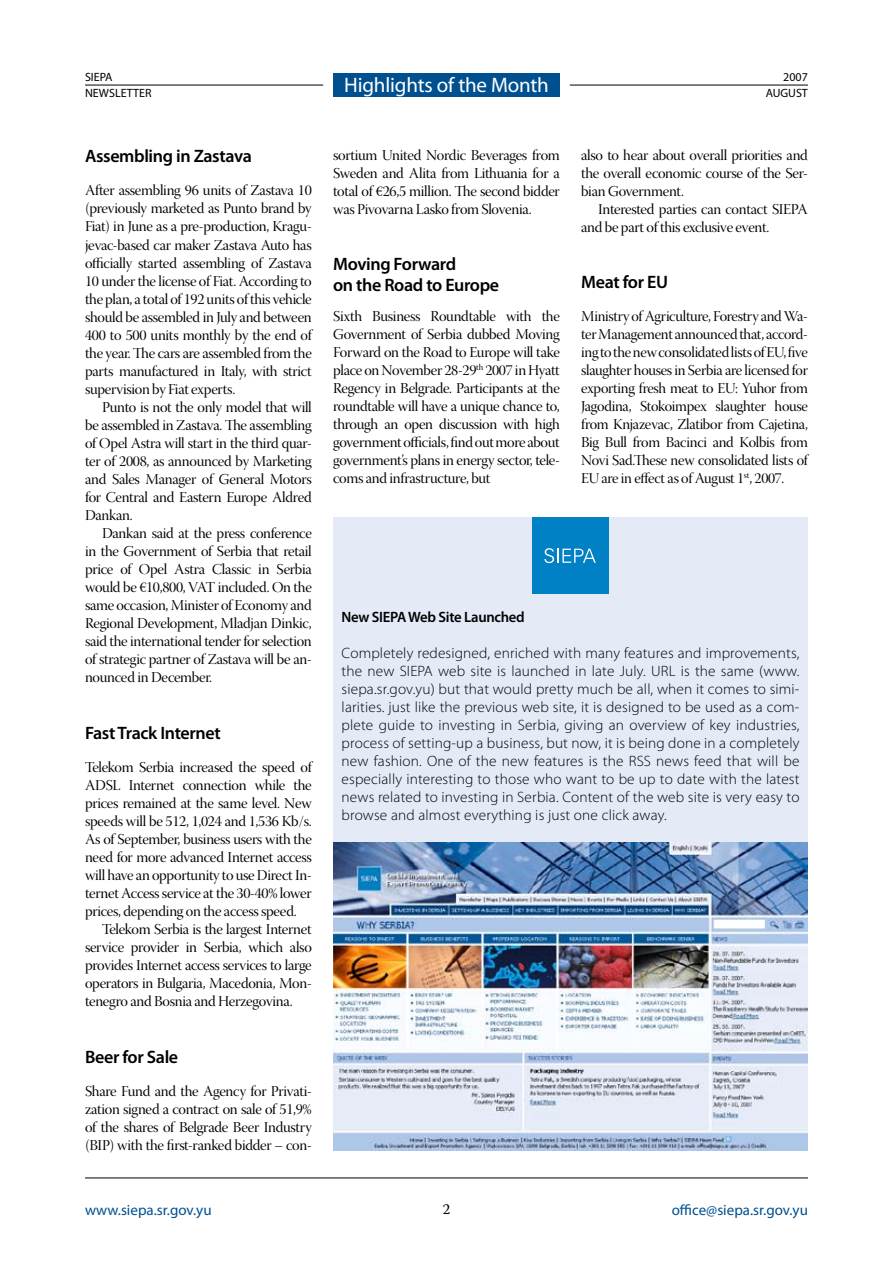
<style>
.page{position:relative;width:893px;height:1263px;background:#fff}
.page>*{position:absolute;margin:0;border:0;box-sizing:border-box;transform-origin:0 0}
.t1{font:21px "Myriad Pro";letter-spacing:-.01em;color:#fff}
.t2{font:600 18px/21px "Myriad Pro";letter-spacing:-.02em;color:#000}
.t3{font:15px/18px "Warnock Pro Disp";letter-spacing:-.02em;color:#000;text-align:justify}
.t4{font:300 15px/18px "Myriad Pro";letter-spacing:.01em;color:#000;text-align:justify}
.t5{font:15px "Myriad Pro";color:#00508f}
.t6{font:600 15px "Myriad Pro";letter-spacing:-.02em;color:#000}
.t7{font:12px/15.3px "Myriad Pro";color:#000}
</style>
<div class="page">
<hr style="left:85px;top:85px;width:238px;height:1px;background:#000">
<div style="left:333px;top:73px;width:227px;height:24px;background:#00508f"></div>
<hr style="left:85px;top:1177px;width:723px;height:1px;background:#000">
<hr style="left:570px;top:85px;width:238px;height:1px;background:#000">
<div style="left:333px;top:517px;width:475px;height:633px;background:#e4ebf7"></div>
<div style="left:532px;top:517px;width:77px;height:77px;background:#0080c5"></div>
<svg style="left:544px;top:548px;width:52px;height:15px"></svg>
<img style="left:333px;top:842px;width:475px;height:308px">
<p class="t7" style="left:85px;top:70px;width:68px">SIEPA<br>NEWSLETTER</p>
<h1 class="t1" style="left:344px;top:72px;width:206px">Highlights of the Month</h1>
<p class="t7" style="left:783px;top:70px;width:26px">2007</p>
<p class="t7" style="left:766px;top:85px;width:44px">AUGUST</p>
<p class="t2" style="left:85px;top:145px;width:168px">Assembling in Zastava</p>
<p class="t3" style="left:85px;top:183px;width:228px">After assembling 96 units of Zastava 10 (previously marketed as Punto brand by Fiat) in June as a pre-production, Kragu&shy;jevac-based car maker Zastava Auto has officially started assembling of Zastava 10 under the license of Fiat. According to the plan, a total of 192 units of this vehicle should be assembled in July and between 400 to 500 units monthly by the end of the year. The cars are assembled from the parts manufactured in Italy, with strict supervision by Fiat experts.</p>
<p class="t3" style="left:85px;top:399px;width:228px;text-indent:17px">Punto is not the only model that will be assembled in Zastava. The assembling of Opel Astra will start in the third quar&shy;ter of 2008, as announced by Marketing and Sales Manager of General Motors for Central and Eastern Europe Aldred Dankan.</p>
<p class="t3" style="left:85px;top:525px;width:228px;text-indent:17px">Dankan said at the press conference in the Government of Serbia that retail price of Opel Astra Classic in Serbia would be €10,800, VAT included. On the same occasion, Minister of Economy and Regional Development, Mladjan Dinkic, said the international tender for selection of strategic partner of Zastava will be an&shy;nounced in December.</p>
<p class="t2" style="left:85px;top:721px;width:137px">Fast Track Internet</p>
<p class="t3" style="left:85px;top:759px;width:228px">Telekom Serbia increased the speed of ADSL Internet connection while the prices remained at the same level. New speeds will be 512, 1,024 and 1,536 Kb/s.<br>As of September, business users with the need for more advanced Internet access will have an opportunity to use Direct In&shy;ternet Access service at the 30-40% lower prices, depending on the access speed.</p>
<p class="t3" style="left:85px;top:921px;width:228px;text-indent:17px">Telekom Serbia is the largest Internet service provider in Serbia, which also provides Internet access services to large operators in Bulgaria, Macedonia, Mon&shy;tenegro and Bosnia and Herzegovina.</p>
<p class="t2" style="left:85px;top:1045px;width:95px">Beer for Sale</p>
<p class="t3" style="left:85px;top:1084px;width:228px">Share Fund and the Agency for Privati&shy;zation signed a contract on sale of 51,9% of the shares of Belgrade Beer Industry (BIP) with the first-ranked bidder – con-</p>
<p class="t3" style="left:333px;top:148px;width:228px">sortium United Nordic Beverages from Sweden and Alita from Lithuania for a total of €26,5 million. The second bidder was Pivovarna Lasko from Slovenia.</p>
<p class="t2" style="left:333px;top:253px;width:168px">Moving Forward<br>on the Road to Europe</p>
<p class="t3" style="left:333px;top:309px;width:228px">Sixth Business Roundtable with the Government of Serbia dubbed Moving Forward on the Road to Europe will take place on November 28-29<sup>th</sup> 2007 in Hyatt Regency in Belgrade. Participants at the roundtable will have a unique chance to, through an open discussion with high government officials, find out more about government’s plans in energy sector, tele&shy;coms and infrastructure, but</p>
<p class="t3" style="left:581px;top:148px;width:228px">also to hear about overall priorities and the overall economic course of the Ser&shy;bian Government.</p>
<p class="t3" style="left:581px;top:202px;width:228px;text-indent:17px">Interested parties can contact SIEPA and be part of this exclusive event.</p>
<p class="t2" style="left:581px;top:271px;width:88px">Meat for EU</p>
<p class="t3" style="left:581px;top:309px;width:228px">Ministry of Agriculture, Forestry and Wa&shy;ter Management announced that, accord&shy;ing to the new consolidated lists of EU, five slaughter houses in Serbia are licensed for exporting fresh meat to EU: Yuhor from Jagodina, Stokoimpex slaughter house from Knjazevac, Zlatibor from Cajetina, Big Bull from Bacinci and Kolbis from Novi Sad.These new consolidated lists of EU are in effect as of August 1<sup>st</sup>, 2007.</p>
<p class="t6" style="left:342px;top:608px;width:185px">New SIEPA Web Site Launched</p>
<p class="t4" style="left:342px;top:644px;width:459px">Completely redesigned, enriched with many features and improvements, the new SIEPA web site is launched in late July. URL is the same (www. siepa.sr.gov.yu) but that would pretty much be all, when it comes to simi&shy;larities. just like the previous web site, it is designed to be used as a com&shy;plete guide to investing in Serbia, giving an overview of key industries, process of setting-up a business, but now, it is being done in a completely new fashion. One of the new features is the RSS news feed that will be especially interesting to those who want to be up to date with the latest news related to investing in Serbia. Content of the web site is very easy to browse and almost everything is just one click away.</p>
<p class="t5" style="left:85px;top:1200px;width:128px">www.siepa.sr.gov.yu</p>
<p class="t5" style="left:672px;top:1200px;width:138px">office@siepa.sr.gov.yu</p>
</div>
